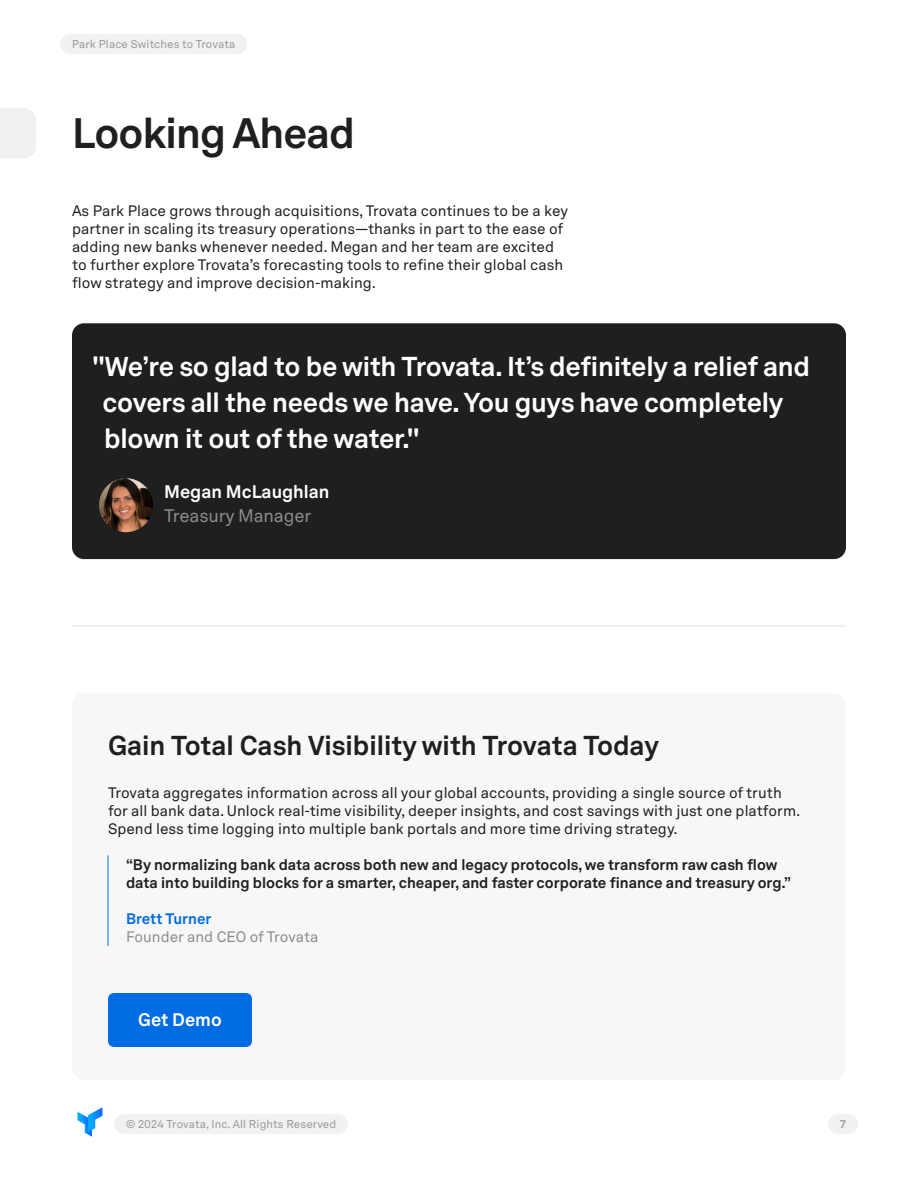
<style>
.page{position:relative;width:918px;height:1188px;background:#fff}
.page>*{position:absolute;margin:0;border:0;box-sizing:border-box;transform-origin:0 0}
.t1{font:700 42px "Akkurat LL";letter-spacing:-.02em;color:#1f1f1f}
.t2{font:700 27px/36px "Akkurat LL";letter-spacing:-.01em;color:#fff}
.t3{font:700 27px "Akkurat LL";color:#1f1f1f}
.t4{font:700 18px "Akkurat LL";color:#fff}
.t5{font:18px "Akkurat LL";letter-spacing:-.01em;color:#8d8d8d}
.t6{font:15px/18px "Akkurat LL";color:#1f1f1f}
.t7{font:700 15px/18px "Akkurat LL";color:#1f1f1f}
.t8{font:15px "Akkurat LL";color:#8d8d8d}
.t9{font:700 15px "Akkurat LL";color:#006ce2}
.t10{font:11.25px "Akkurat LL";letter-spacing:.01em;color:#999}
.t11{font:700 11.25px "Akkurat LL";color:#999}
</style>
<div class="page">
<div style="left:828px;top:1114px;width:30px;height:20px;background:#f1f1f1;border-radius:10px"></div>
<div style="left:60px;top:34px;width:187px;height:20px;background:#f1f1f1;border-radius:10px"></div>
<div style="left:114px;top:1114px;width:234px;height:20px;background:#f1f1f1;border-radius:10px"></div>
<svg style="left:78px;top:1107px;width:24px;height:30px"></svg>
<div style="left:0;top:108px;width:36px;height:50px;background:#f1f1f1"></div>
<div style="left:72px;top:323px;width:774px;height:236px;background:#1f1f1f;border-radius:12px"></div>
<img style="left:99px;top:478px;width:54px;height:54px;border-radius:27px">
<div style="left:72px;top:693px;width:774px;height:387px;background:#f7f7f7;border-radius:12px"></div>
<hr style="left:108px;top:856px;width:1px;height:90px;background:#006ce2">
<div style="left:108px;top:993px;width:144px;height:54px;background:#006ce2;border-radius:6px"></div>
<hr style="left:72px;top:626px;width:774px;height:1px;background:#e0e0e0">
<p class="t10" style="left:72px;top:36px;width:165px">Park Place Switches to Trovata</p>
<h1 class="t1" style="left:72px;top:101px;width:284px">Looking Ahead</h1>
<p class="t6" style="left:72px;top:201px;width:498px">As Park Place grows through acquisitions, Trovata continues to be a key partner in scaling its treasury operations—thanks in part to the ease of adding new banks whenever needed. Megan and her team are excited to further explore Trovata’s forecasting tools to refine their global cash flow strategy and improve decision-making.</p>
<h2 class="t2" style="left:103px;top:347px;width:709px;text-indent:-11px">"We’re so glad to be with Trovata. It’s definitely a relief and covers all the needs we have. You guys have completely blown it out of the water."</h2>
<p class="t4" style="left:164px;top:478px;width:167px">Megan McLaughlan</p>
<p class="t5" style="left:164px;top:502px;width:149px">Treasury Manager</p>
<h2 class="t3" style="left:108px;top:724px;width:552px">Gain Total Cash Visibility with Trovata Today</h2>
<p class="t6" style="left:108px;top:783px;width:694px">Trovata aggregates information across all your global accounts, providing a single source of truth for all bank data. Unlock real-time visibility, deeper insights, and cost savings with just one platform.<br>Spend less time logging into multiple bank portals and more time driving strategy.</p>
<p class="t7" style="left:126px;top:855px;width:667px">“By normalizing bank data across both new and legacy protocols, we transform raw cash flow data into building blocks for a smarter, cheaper, and faster corporate finance and treasury org.”</p>
<p class="t9" style="left:126px;top:907px;width:87px">Brett Turner</p>
<p class="t8" style="left:126px;top:926px;width:194px">Founder and CEO of Trovata</p>
<p class="t4" style="left:138px;top:1006px;width:85px">Get Demo</p>
<p class="t10" style="left:126px;top:1116px;width:212px">© 2024 Trovata, Inc. All Rights Reserved</p>
<p class="t11" style="left:840px;top:1115px;width:8px">7</p>
</div>
